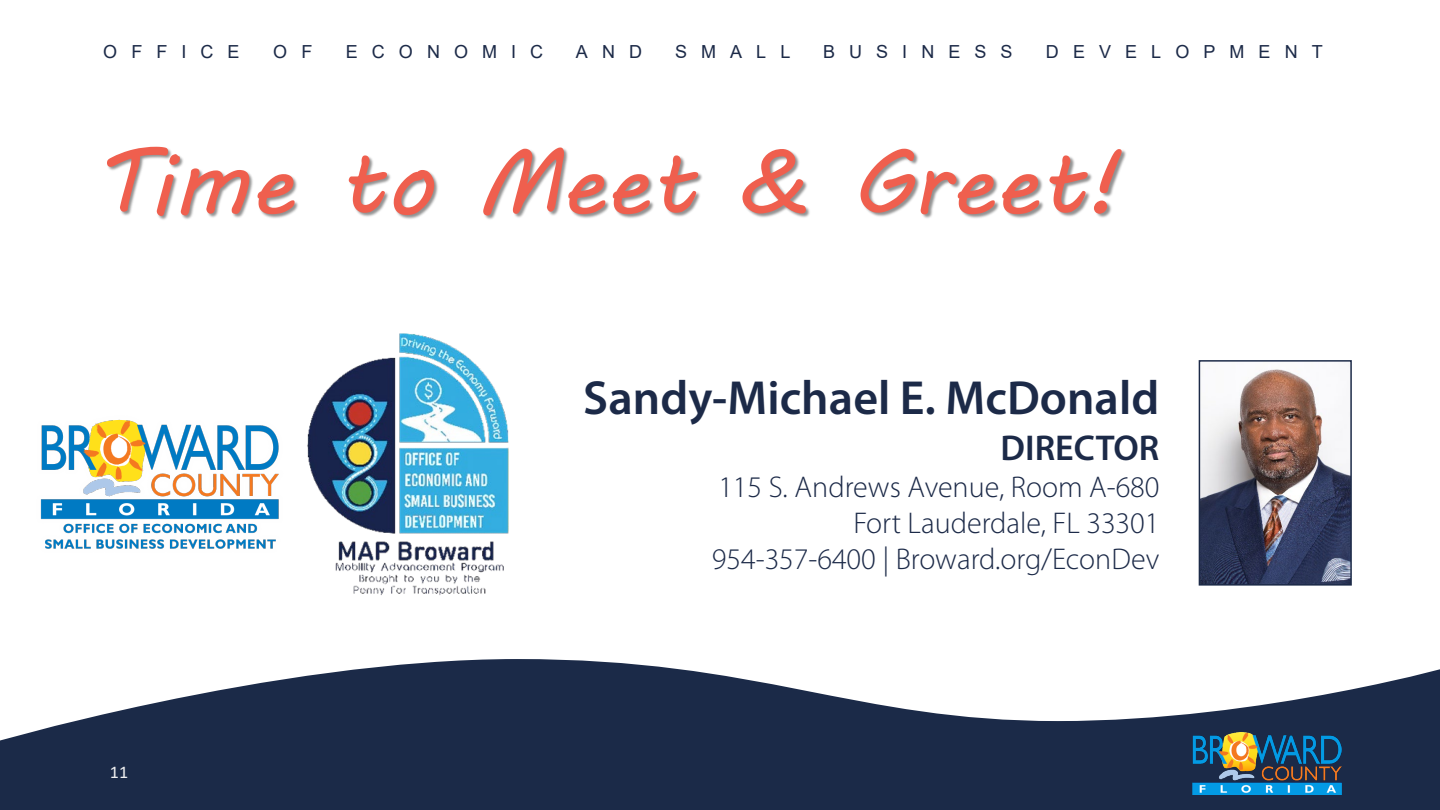
<style>
.page{position:relative;width:1440px;height:810px;background:#fff}
.page>*{position:absolute;margin:0;border:0;box-sizing:border-box;transform-origin:0 0}
.t1{font:90px "MV Boli";color:#ef5f4e}
.t2{font:600 48px "Myriad Pro";color:#1c2a48}
.t3{font:600 36px "Myriad Pro";color:#1c2a48}
.t4{font:300 30px/36px "Myriad Pro";color:#1c2a48;text-align:right}
.t5{font:18px "Arial";letter-spacing:.78em;color:#1c2a48}
.t6{font:18px "Calibri";color:#efeff0}
</style>
<div class="page">
<svg style="left:0;top:659px;width:1440px;height:151px;fill:#1b2a48"></svg>
<img style="left:1192px;top:732px;width:149px;height:62px">
<img style="left:40px;top:419px;width:239px;height:130px">
<img style="left:1201px;top:369px;width:147px;height:214px">
<div style="left:1198px;top:360px;width:153px;height:226px;border:2px solid #1c2a48"></div>
<img style="left:108px;top:147px;width:577px;height:73px">
<img style="left:685px;top:149px;width:441px;height:69px">
<img style="left:307px;top:333px;width:202px;height:262px">
<p class="t5" style="left:103px;top:39px;width:138px">OFFICE</p>
<p class="t5" style="left:273px;top:39px;width:41px">O F</p>
<p class="t5" style="left:346px;top:39px;width:199px">ECONOMIC</p>
<p class="t5" style="left:576px;top:39px;width:68px">AND</p>
<p class="t5" style="left:675px;top:39px;width:117px">SMALL</p>
<p class="t5" style="left:823px;top:39px;width:191px">BUSINESS</p>
<p class="t5" style="left:1046px;top:39px;width:278px">DEVELOPMENT</p>
<p class="t1" style="left:92px;top:121px;width:1028px">Time to Meet &amp; Greet!</p>
<p class="t6" style="left:110px;top:760px;width:20px">11</p>
<p class="t2" style="left:583px;top:367px;width:578px">Sandy-Michael E. McDonald</p>
<p class="t3" style="left:1000px;top:425px;width:160px">DIRECTOR</p>
<p class="t4" style="left:712px;top:469px;width:449px">115 S. Andrews Avenue, Room A-680<br>Fort Lauderdale, FL 33301<br>954-357-6400 | Broward.org/EconDev</p>
</div>
